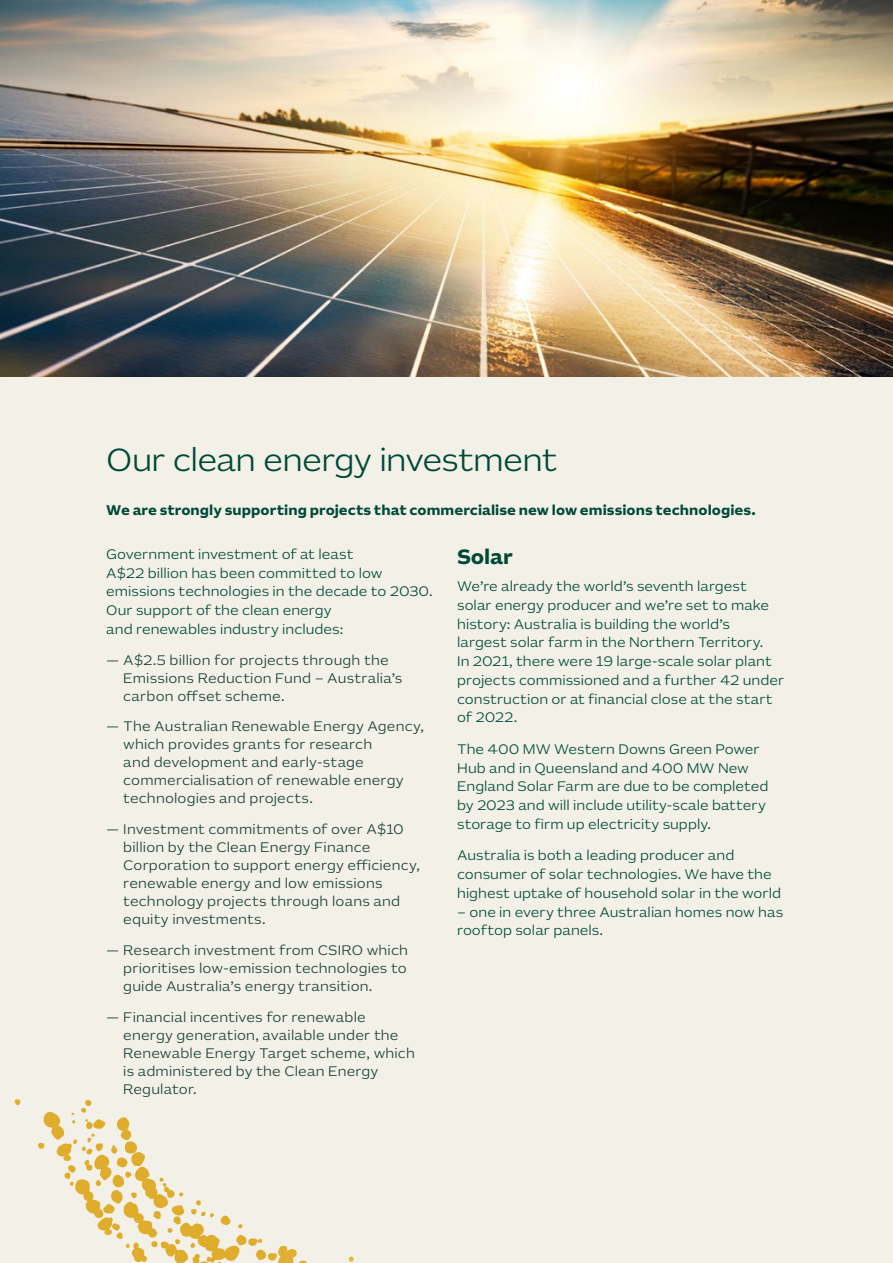
<style>
.page{position:relative;width:893px;height:1263px;background:#f2f0e7}
.page>*{position:absolute;margin:0;border:0;box-sizing:border-box;transform-origin:0 0}
.t1{font:300 33px "AU Sans BETA Text";letter-spacing:-.02em;color:#004937}
.Heading_2{font:700 21px "AU Sans BETA Text";letter-spacing:-.005em;color:#004937}
.Body{font:300 14.25px/18.8px "AU Sans BETA Text";letter-spacing:.005em;color:#004937}
.t2{font:300 14.25px/18px "AU Sans BETA Text";letter-spacing:.015em;color:#183f36}
.Body-2{font:700 14.25px "AU Sans BETA Text";letter-spacing:.005em;color:#004937}
</style>
<div class="page">
<img style="left:0;top:0;width:893px;height:376px">
<svg style="left:15px;top:1099px;width:116px;height:41px"></svg>
<p class="t1" style="left:106px;top:444px;width:453px">Our clean energy investment</p>
<p class="Body-2" style="left:106px;top:503px;width:651px">We are strongly supporting projects that commercialise new low emissions technologies.</p>
<p class="Body" style="left:106px;top:545px;width:328px">Government investment of at least<br>A$22 billion has been committed to low emissions technologies in the decade to 2030.<br>Our support of the clean energy<br>and renewables industry includes:</p>
<p class="t2" style="left:123px;top:651px;width:281px;text-indent:-17px">— A$2.5 billion for projects through the<br>Emissions Reduction Fund – Australia’s carbon offset scheme.</p>
<p class="t2" style="left:123px;top:718px;width:302px;text-indent:-17px">— The Australian Renewable Energy Agency, which provides grants for research<br>and development and early-stage commercialisation of renewable energy technologies and projects.</p>
<p class="t2" style="left:123px;top:821px;width:298px;text-indent:-17px">— Investment commitments of over A$10 billion by the Clean Energy Finance Corporation to support energy efficiency, renewable energy and low emissions technology projects through loans and equity investments.</p>
<p class="t2" style="left:123px;top:941px;width:286px;text-align:justify;text-indent:-17px">— Research investment from CSIRO which prioritises low-emission technologies to guide Australia’s energy transition.</p>
<p class="t2" style="left:123px;top:1008px;width:293px;text-indent:-17px">— Financial incentives for renewable energy generation, available under the<br>Renewable Energy Target scheme, which is administered by the Clean Energy<br>Regulator.</p>
<p class="Heading_2" style="left:457px;top:546px;width:57px">Solar</p>
<p class="Body" style="left:457px;top:577px;width:329px">We’re already the world’s seventh largest solar energy producer and we’re set to make history: Australia is building the world’s<br>largest solar farm in the Northern Territory.<br>In 2021, there were 19 large-scale solar plant projects commissioned and a further 42 under construction or at financial close at the start of 2022.</p>
<p class="Body" style="left:457px;top:740px;width:313px">The 400 MW Western Downs Green Power Hub and in Queensland and 400 MW New England Solar Farm are due to be completed by 2023 and will include utility-scale battery storage to firm up electricity supply.</p>
<p class="Body" style="left:457px;top:847px;width:325px">Australia is both a leading producer and consumer of solar technologies. We have the highest uptake of household solar in the world</p>
<p class="Body" style="left:457px;top:903px;width:328px">– one in every three Australian homes now has rooftop solar panels.</p>
</div>
